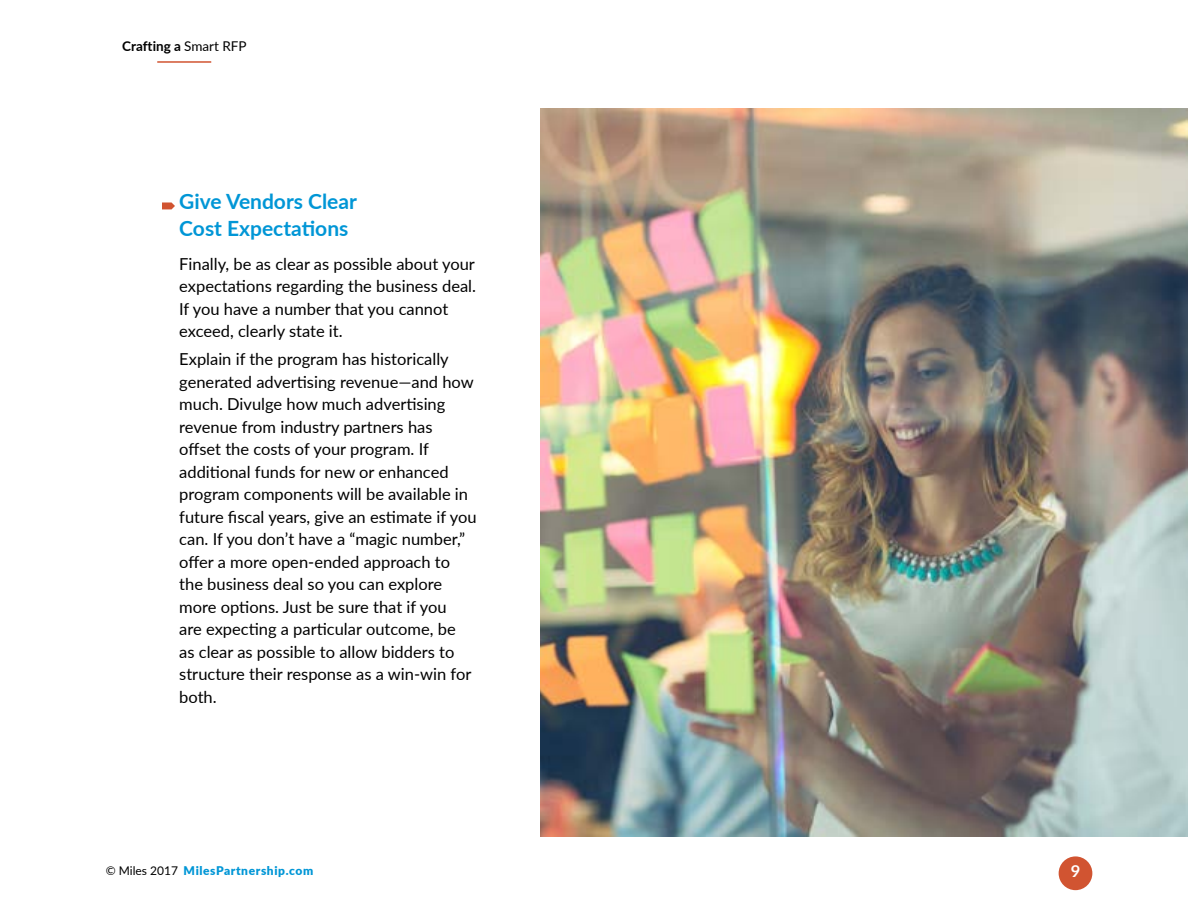
<style>
.page{position:relative;width:1188px;height:918px;background:#fff}
.page>*{position:absolute;margin:0;border:0;box-sizing:border-box;transform-origin:0 0}
.t1{font:700 21px/27px "Lato";color:#0096d6}
.t2{font:16.5px/22.5px "Lato";color:#000}
.t3{font:700 16.5px "Lato";color:#fff}
.t4{font:700 13.5px "Lato";color:#000}
.t5{font:900 12px "Lato";letter-spacing:.05em;color:#0096d6}
.s1{font-weight:400}
.s2{font-weight:400;color:#000}
</style>
<div class="page">
<img style="left:540px;top:108px;width:648px;height:729px">
<div style="left:1059px;top:856px;width:33px;height:34px;background:#d15431;border-radius:50%"></div>
<hr style="left:157px;top:61px;width:54px;height:2px;background:#d15431">
<svg style="left:162px;top:202px;width:13px;height:7px"></svg>
<p class="t4" style="left:122px;top:37px;width:126px">Crafting a <span class="s1">Smart RFP</span></p>
<p class="t1" style="left:179px;top:187px;width:179px">Give Vendors Clear<br>Cost Expectations</p>
<p class="t2" style="left:179px;top:252px;width:298px">Finally, be as clear as possible about your expectations regarding the business deal.<br>If you have a number that you cannot exceed, clearly state it.</p>
<p class="t2" style="left:179px;top:347px;width:299px">Explain if the program has historically generated advertising revenue—and how much. Divulge how much advertising revenue from industry partners has offset the costs of your program. If additional funds for new or enhanced program components will be available in future fiscal years, give an estimate if you can. If you don’t have a “magic number,” offer a more open-ended approach to the business deal so you can explore more options. Just be sure that if you<br>are expecting a particular outcome, be<br>as clear as possible to allow bidders to structure their response as a win-win for both.</p>
<p class="t5" style="left:106px;top:862px;width:209px"><span class="s2">© Miles 2017</span> MilesPartnership.com</p>
<p class="t3" style="left:1071px;top:859px;width:11px">9</p>
</div>
